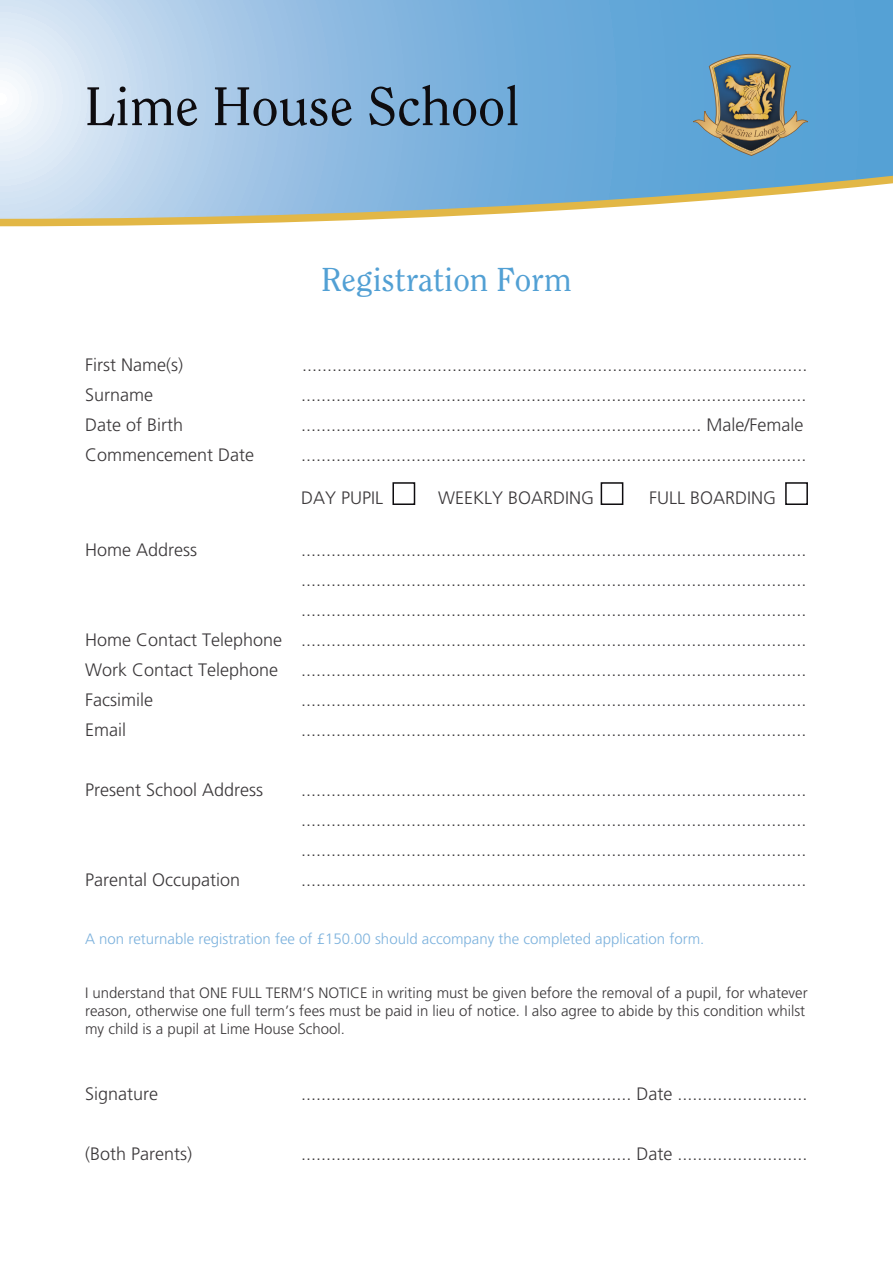
<style>
.page{position:relative;width:893px;height:1263px;background:#fff}
.page>*{position:absolute;margin:0;border:0;box-sizing:border-box;transform-origin:0 0}
.t1{font:54px "Clearface";color:#0e0c0f}
.t2{font:33px "Clearface";color:#52a0d4}
.t3{font:300 18px/30px "Frutiger";color:#3b383a;text-align:justify}
.t4{font:300 15px/18px "Frutiger";color:#3b383a}
.t5{font:300 15px "Frutiger";color:#7db2dd}
</style>
<div class="page">
<svg style="left:0;top:0;width:893px;height:227px;background:#98c1de"></svg>
<svg style="left:693px;top:54px;width:115px;height:102px;background:#738a8e"></svg>
<div style="left:392px;top:482px;width:23px;height:23px;border:2px solid #0e0c0f"></div>
<div style="left:601px;top:482px;width:22px;height:23px;border:2px solid #0e0c0f"></div>
<div style="left:785px;top:482px;width:23px;height:23px;border:2px solid #0e0c0f"></div>
<h1 class="t1" style="left:85px;top:74px;width:437px">Lime House School</h1>
<p class="t3" style="left:85px;top:350px;width:99px">First Name(s)</p>
<h2 class="t2" style="left:321px;top:260px;width:252px">Registration Form</h2>
<p class="t3" style="left:302px;top:350px;width:507px">.....................................................................................................</p>
<p class="t3" style="left:85px;top:380px;width:70px">Surname</p>
<p class="t3" style="left:301px;top:380px;width:507px">.....................................................................................................</p>
<p class="t3" style="left:85px;top:410px;width:100px">Date of Birth</p>
<p class="t3" style="left:301px;top:410px;width:504px">................................................................................ Male/Female</p>
<p class="t3" style="left:85px;top:440px;width:171px">Commencement Date</p>
<p class="t3" style="left:301px;top:440px;width:507px">.....................................................................................................</p>
<p class="t3" style="left:301px;top:483px;width:84px">DAY PUPIL</p>
<p class="t3" style="left:438px;top:483px;width:158px">WEEKLY BOARDING</p>
<p class="t3" style="left:649px;top:483px;width:129px">FULL BOARDING</p>
<p class="t3" style="left:85px;top:535px;width:114px">Home Address</p>
<p class="t3" style="left:301px;top:535px;width:507px">.....................................................................................................</p>
<p class="t3" style="left:301px;top:565px;width:507px">.....................................................................................................</p>
<p class="t3" style="left:301px;top:595px;width:507px">.....................................................................................................</p>
<p class="t3" style="left:85px;top:625px;width:723px">Home Contact Telephone .....................................................................................................</p>
<p class="t3" style="left:85px;top:655px;width:195px">Work Contact Telephone</p>
<p class="t3" style="left:301px;top:655px;width:507px">.....................................................................................................</p>
<p class="t3" style="left:85px;top:685px;width:69px">Facsimile</p>
<p class="t3" style="left:301px;top:685px;width:507px">.....................................................................................................</p>
<p class="t3" style="left:85px;top:715px;width:42px">Email</p>
<p class="t3" style="left:301px;top:715px;width:507px">.....................................................................................................</p>
<p class="t3" style="left:85px;top:775px;width:180px">Present School Address</p>
<p class="t3" style="left:301px;top:775px;width:507px">..................................................................................................... ..................................................................................................... .....................................................................................................</p>
<p class="t3" style="left:85px;top:865px;width:156px">Parental Occupation</p>
<p class="t3" style="left:301px;top:865px;width:507px">.....................................................................................................</p>
<p class="t5" style="left:85px;top:930px;width:621px">A non returnable registration fee of £150.00 should accompany the completed application form.</p>
<p class="t4" style="left:85px;top:983px;width:724px">I understand that ONE FULL TERM’S NOTICE in writing must be given before the removal of a pupil, for whatever reason, otherwise one full term’s fees must be paid in lieu of notice. I also agree to abide by this condition whilst my child is a pupil at Lime House School.</p>
<p class="t3" style="left:85px;top:1078px;width:75px">Signature</p>
<p class="t3" style="left:301px;top:1078px;width:508px">.................................................................. Date ..........................</p>
<p class="t3" style="left:85px;top:1138px;width:109px">(Both Parents)</p>
<p class="t3" style="left:301px;top:1138px;width:508px">.................................................................. Date ..........................</p>
</div>
